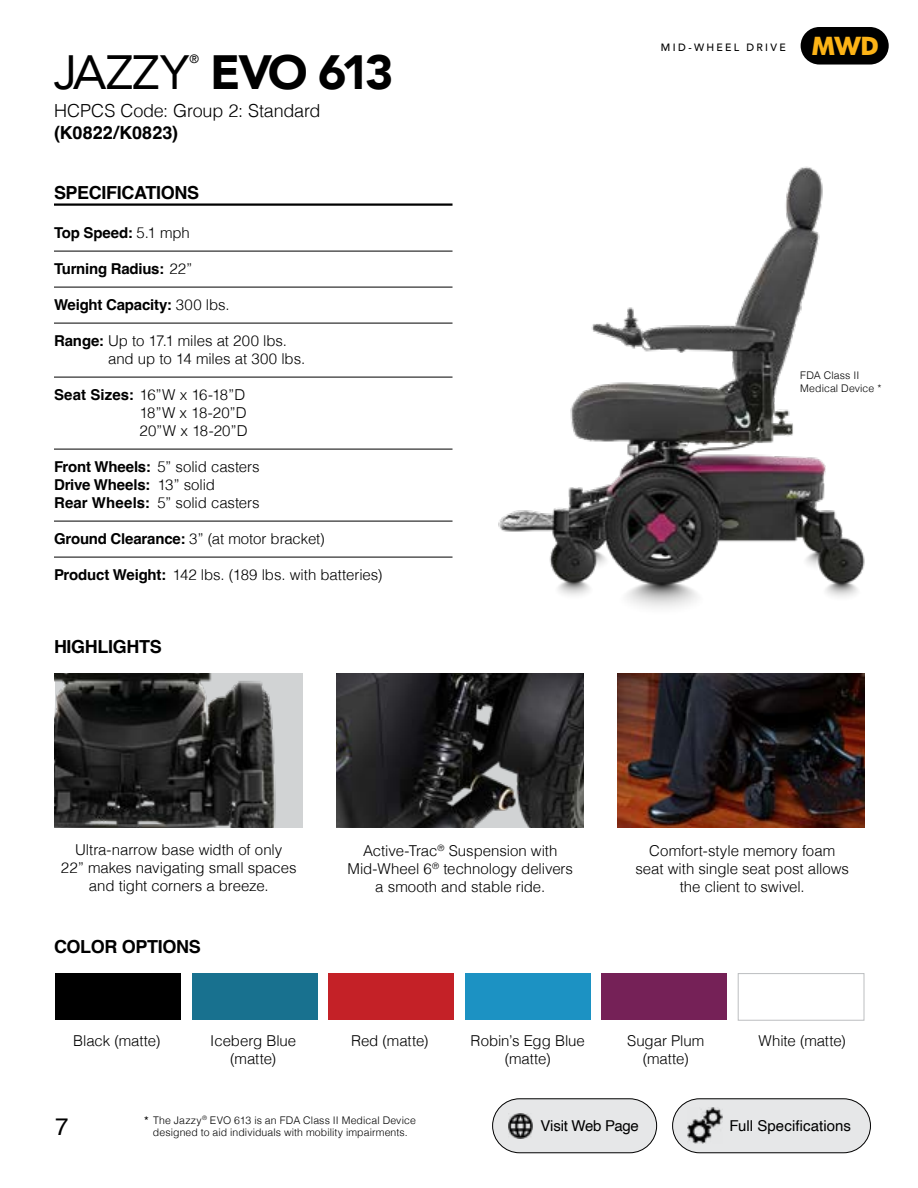
<style>
.page{position:relative;width:918px;height:1188px;background:#fff}
.page>*{position:absolute;margin:0;border:0;box-sizing:border-box;transform-origin:0 0}
.t1{font:900 48px "Avenir";letter-spacing:-.09em;color:#000}
.t2{font:700 24.3px "Futura";color:#fcb316}
.t3{font:24px "Helvetica";color:#000}
.t4{font:700 18px "Helvetica";letter-spacing:-.02em;color:#000}
.t5{font:300 18px "Helvetica";letter-spacing:-.01em;color:#000}
.t6{font:700 18px "Helvetica";letter-spacing:.005em;color:#000}
.t7{font:300 15px/18px "Helvetica";letter-spacing:-.005em;color:#000;text-align:center}
.t8{font:700 15px "Helvetica";letter-spacing:-.015em;color:#000}
.t9{font:300 15px/18px "Helvetica";letter-spacing:-.03em;color:#000}
.t10{font:15px "Helvetica";letter-spacing:-.005em;color:#000}
.t11{font:12px "Avenir";color:#000}
.t12{font:300 10.5px/12.6px "Helvetica";letter-spacing:.01em;color:#000;text-align:center}
.t13{font:500 10.5px "Avenir LT Std";letter-spacing:.22em;color:#000}
.s1{font-weight:400}
.s2{font-weight:300}
.s3{font-weight:700}
.s4{font-weight:400;font-size:12px}
</style>
<div class="page">
<hr style="left:54px;top:251px;width:399px;height:1px;background:#000">
<hr style="left:54px;top:203px;width:399px;height:3px;background:#000">
<hr style="left:54px;top:287px;width:399px;height:1px;background:#000">
<hr style="left:54px;top:323px;width:399px;height:1px;background:#000">
<hr style="left:54px;top:377px;width:399px;height:1px;background:#000">
<hr style="left:54px;top:449px;width:399px;height:1px;background:#000">
<hr style="left:54px;top:521px;width:399px;height:1px;background:#000">
<hr style="left:54px;top:557px;width:399px;height:1px;background:#000">
<div style="left:801px;top:27px;width:88px;height:38px;background:#000;border-radius:19px"></div>
<img style="left:55px;top:674px;width:247px;height:154px">
<div style="left:55px;top:974px;width:126px;height:46px;background:#000"></div>
<div style="left:192px;top:974px;width:125px;height:46px;background:#18718f"></div>
<div style="left:328px;top:974px;width:126px;height:46px;background:#c42127"></div>
<div style="left:465px;top:974px;width:126px;height:46px;background:#1c92c3"></div>
<div style="left:602px;top:974px;width:125px;height:46px;background:#752157"></div>
<div style="left:738px;top:973px;width:126px;height:48px;background:#fff;border:1px solid #bcbec0"></div>
<img style="left:336px;top:674px;width:247px;height:154px">
<img style="left:618px;top:674px;width:247px;height:154px">
<img style="left:498px;top:166px;width:367px;height:442px">
<div style="left:493px;top:1099px;width:164px;height:54px;background:#e6e7e8;border-radius:27px"></div>
<div style="left:492px;top:1098px;width:165px;height:55px;border:1px solid #000;border-radius:27px"></div>
<img style="left:508px;top:1114px;width:25px;height:24px">
<div style="left:673px;top:1099px;width:197px;height:54px;background:#e6e7e8;border-radius:27px"></div>
<div style="left:672px;top:1098px;width:199px;height:55px;border:1px solid #000;border-radius:27px"></div>
<img style="left:688px;top:1107px;width:35px;height:36px">
<h1 class="t1" style="left:54px;top:31px;width:341px"><span class="s1">JAZZY</span> EVO 613</h1>
<p class="t11" style="left:190px;top:49px;width:11px">®</p>
<p class="t5" style="left:54px;top:96px;width:268px">HCPCS Code: Group 2: Standard</p>
<p class="t6" style="left:54px;top:122px;width:126px">(K0822/K0823)</p>
<p class="t4" style="left:54px;top:182px;width:147px">SPECIFICATIONS</p>
<p class="t8" style="left:54px;top:224px;width:137px">Top Speed: <span class="s2">5.1 mph</span></p>
<p class="t8" style="left:54px;top:260px;width:140px">Turning Radius: <span class="s2">22”</span></p>
<p class="t8" style="left:54px;top:296px;width:177px">Weight Capacity: <span class="s2">300 lbs.</span></p>
<p class="t7" style="left:108px;top:331px;width:199px;text-align:left;text-indent:-54px"><span class="s3">Range:</span> Up to 17.1 miles at 200 lbs. and up to 14 miles at 300 lbs.</p>
<p class="t9" style="left:140px;top:385px;width:110px;text-indent:-85px"><span class="s3">Seat Sizes:</span> 16”W x 16-18”D<br>18”W x 18-20”D<br>20”W x 18-20”D</p>
<p class="t7" style="left:54px;top:457px;width:207px;text-align:left"><span class="s3">Front Wheels:</span> 5” solid casters<br><span class="s3">Drive Wheels:</span> 13” solid<br><span class="s3">Rear Wheels:</span> 5” solid casters</p>
<p class="t7" style="left:54px;top:529px;width:272px"><span class="s3">Ground Clearance:</span> 3” (at motor bracket)</p>
<p class="t7" style="left:54px;top:565px;width:330px"><span class="s3">Product Weight:</span> 142 lbs. (189 lbs. with batteries)</p>
<p class="t4" style="left:54px;top:636px;width:109px">HIGHLIGHTS</p>
<p class="t13" style="left:661px;top:42px;width:126px">MID-WHEEL DRIVE</p>
<h2 class="t2" style="left:811px;top:28px;width:69px">MWD</h2>
<p class="t12" style="left:800px;top:368px;width:83px;text-align:left">FDA Class II<br>Medical Device *</p>
<p class="t7" style="left:61px;top:840px;width:237px">Ultra-narrow base width of only<br>22” makes navigating small spaces and tight corners a breeze.</p>
<p class="t4" style="left:54px;top:936px;width:148px">COLOR OPTIONS</p>
<p class="t7" style="left:347px;top:841px;width:227px">Active-Trac<sup>®</sup> Suspension with<br>Mid-Wheel 6<sup>®</sup> technology delivers a smooth and stable ride.</p>
<p class="t7" style="left:636px;top:841px;width:215px">Comfort-style memory foam seat with single seat post allows the client to swivel.</p>
<p class="t7" style="left:73px;top:1030px;width:89px">Black (matte)</p>
<p class="t7" style="left:210px;top:1030px;width:88px">Iceberg Blue (matte)</p>
<p class="t7" style="left:351px;top:1030px;width:79px">Red (matte)</p>
<p class="t7" style="left:471px;top:1030px;width:116px">Robin’s Egg Blue (matte)</p>
<p class="t7" style="left:627px;top:1030px;width:79px">Sugar Plum (matte)</p>
<p class="t7" style="left:759px;top:1030px;width:89px">White (matte)</p>
<p class="t12" style="left:144px;top:1113px;width:273px"><span class="s4">*</span> The Jazzy<sup>®</sup> EVO 613 is an FDA Class II Medical Device designed to aid individuals with mobility impairments.</p>
<h3 class="t3" style="left:55px;top:1108px;width:15px">7</h3>
<p class="t10" style="left:540px;top:1114px;width:100px">Visit Web Page</p>
<p class="t10" style="left:729px;top:1114px;width:123px">Full Specifications</p>
</div>
